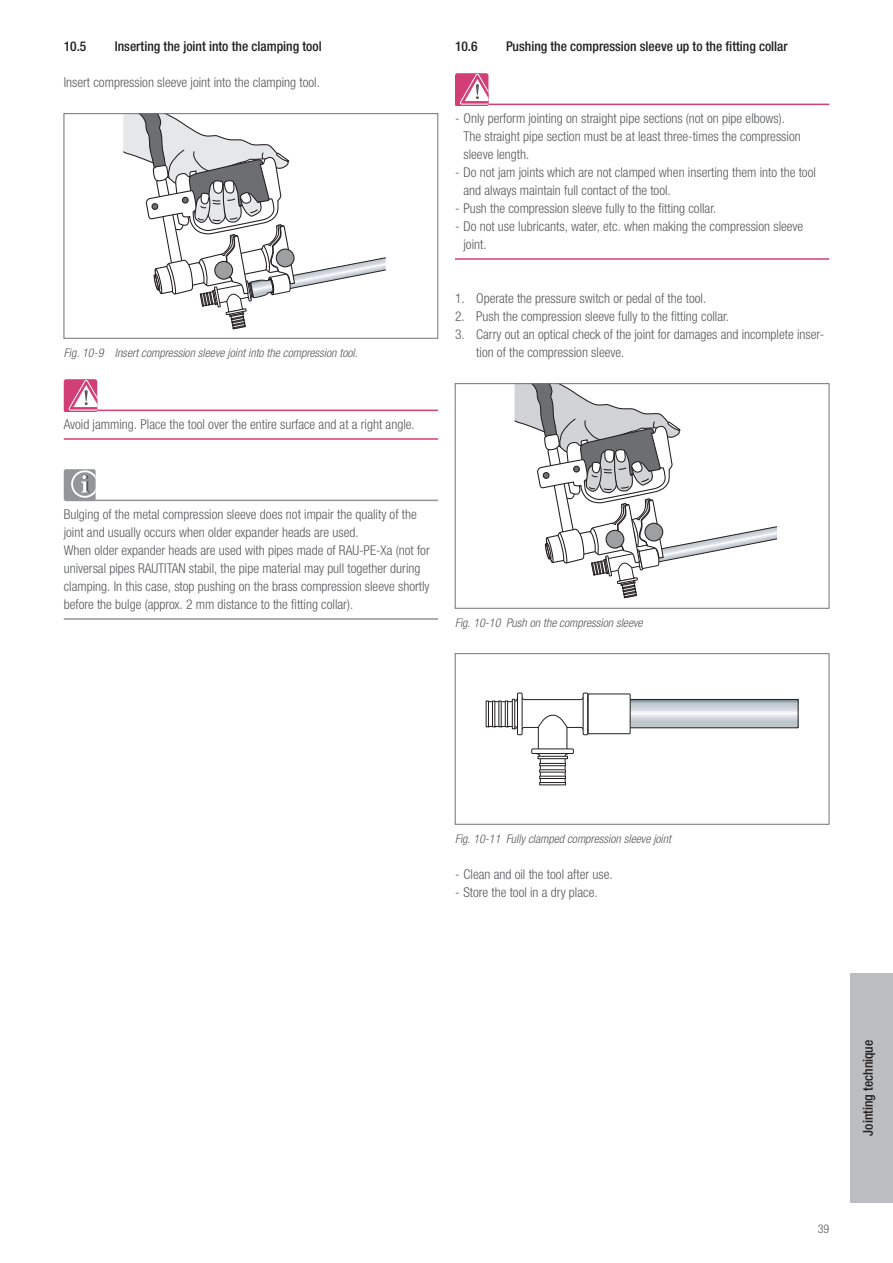
<style>
.page{position:relative;width:893px;height:1263px;background:#fff}
.page>*{position:absolute;margin:0;border:0;box-sizing:border-box;transform-origin:0 0}
.t1{font:300 condensed 13.5px/18px "Helvetica Neue LTW1 G";color:#58595b}
.t2{font:500 condensed 13.5px "Helvetica Neue LTW1 G";color:#231f20}
.t3{font:italic 300 condensed 12px "Helvetica Neue LTW1 G";color:#58595b}
.t4{font:300 condensed 12px "Helvetica Neue LTW1 G";color:#58595b}
</style>
<div class="page">
<div style="left:850px;top:973px;width:43px;height:230px;background:#bbbdc0"></div>
<hr style="left:68px;top:410px;width:370px;height:1px;background:#d23f76">
<hr style="left:64px;top:438px;width:374px;height:2px;background:#d23f76">
<hr style="left:68px;top:500px;width:370px;height:1px;background:#939598">
<hr style="left:64px;top:618px;width:374px;height:2px;background:#939598">
<svg style="left:64px;top:379px;width:33px;height:32px"></svg>
<div style="left:64px;top:469px;width:32px;height:32px;background:#939598;border-radius:2px"></div>
<svg style="left:70px;top:469px;width:26px;height:30px"></svg>
<hr style="left:459px;top:104px;width:370px;height:1px;background:#d23f76">
<hr style="left:455px;top:258px;width:374px;height:2px;background:#d23f76">
<svg style="left:455px;top:73px;width:33px;height:32px"></svg>
<svg style="left:122px;top:115px;width:265px;height:215px"></svg>
<div style="left:64px;top:113px;width:374px;height:225px;border:1px solid #717375"></div>
<svg style="left:514px;top:385px;width:263px;height:214px"></svg>
<div style="left:645px;top:523px;width:18px;height:18px;background:#9d9fa1;border-radius:50%"></div>
<div style="left:644px;top:523px;width:19px;height:19px;border:1px solid #231f20;border-radius:50%"></div>
<div style="left:606px;top:530px;width:18px;height:18px;background:#9d9fa1;border-radius:50%"></div>
<div style="left:605px;top:530px;width:19px;height:19px;border:1px solid #231f20;border-radius:50%"></div>
<div style="left:455px;top:383px;width:374px;height:225px;border:1px solid #717375"></div>
<div style="left:583px;top:693px;width:5px;height:42px;border:1px solid #231f20"></div>
<svg style="left:542px;top:759px;width:21px;height:17px"></svg>
<div style="left:540px;top:757px;width:25px;height:27px;border:1px solid #231f20"></div>
<div style="left:539px;top:763px;width:27px;height:3px;border:1px solid #231f20"></div>
<div style="left:538px;top:756px;width:30px;height:3px;border:1px solid #231f20"></div>
<div style="left:539px;top:776px;width:27px;height:3px;border:1px solid #231f20"></div>
<div style="left:539px;top:782px;width:27px;height:3px;border:1px solid #231f20"></div>
<div style="left:517px;top:693px;width:5px;height:42px;border:1px solid #231f20"></div>
<svg style="left:495px;top:703px;width:10px;height:22px"></svg>
<div style="left:487px;top:701px;width:27px;height:26px;border:1px solid #231f20"></div>
<div style="left:505px;top:701px;width:3px;height:26px;border:1px solid #231f20"></div>
<svg style="left:508px;top:696px;width:84px;height:62px"></svg>
<div style="left:492px;top:701px;width:3px;height:26px;border:1px solid #231f20"></div>
<div style="left:486px;top:701px;width:3px;height:26px;border:1px solid #231f20"></div>
<svg style="left:630px;top:701px;width:166px;height:25px;background:#ccd3d8"></svg>
<div style="left:617px;top:699px;width:181px;height:29px;border:1px solid #231f20"></div>
<div style="left:588px;top:694px;width:42px;height:40px;background:#fff"></div>
<div style="left:588px;top:694px;width:42px;height:40px;border:1px solid #231f20"></div>
<div style="left:455px;top:653px;width:374px;height:171px;border:1px solid #717375"></div>
<p class="t2" style="left:64px;top:41px;width:24px">10.5</p>
<p class="t2" style="left:115px;top:41px;width:208px">Inserting the joint into the clamping tool</p>
<p class="t1" style="left:64px;top:75px;width:258px">Insert compression sleeve joint into the clamping tool.</p>
<p class="t3" style="left:64px;top:349px;width:295px">Fig. 10-9 Insert compression sleeve joint into the compression tool.</p>
<p class="t1" style="left:64px;top:417px;width:352px">Avoid jamming. Place the tool over the entire surface and at a right angle.</p>
<p class="t2" style="left:455px;top:41px;width:24px">10.6</p>
<p class="t2" style="left:506px;top:41px;width:283px">Pushing the compression sleeve up to the fitting collar</p>
<p class="t1" style="left:463px;top:111px;width:339px;text-indent:-9px">- Only perform jointing on straight pipe sections (not on pipe elbows).<br>The straight pipe section must be at least three-times the compression sleeve length.</p>
<p class="t1" style="left:463px;top:165px;width:354px;text-indent:-9px">- Do not jam joints which are not clamped when inserting them into the tool and always maintain full contact of the tool.</p>
<p class="t1" style="left:455px;top:201px;width:263px">- Push the compression sleeve fully to the fitting collar.</p>
<p class="t1" style="left:463px;top:219px;width:341px;text-indent:-9px">- Do not use lubricants, water, etc. when making the compression sleeve joint.</p>
<p class="t1" style="left:455px;top:291px;width:253px">1. Operate the pressure switch or pedal of the tool.</p>
<p class="t1" style="left:455px;top:309px;width:276px">2. Push the compression sleeve fully to the fitting collar.</p>
<p class="t1" style="left:476px;top:327px;width:350px;text-indent:-21px">3. Carry out an optical check of the joint for damages and incomplete inser&shy;tion of the compression sleeve.</p>
<p class="t1" style="left:64px;top:507px;width:368px">Bulging of the metal compression sleeve does not impair the quality of the joint and usually occurs when older expander heads are used.<br>When older expander heads are used with pipes made of RAU-PE-Xa (not for universal pipes RAUTITAN stabil, the pipe material may pull together during clamping. In this case, stop pushing on the brass compression sleeve shortly before the bulge (approx. 2 mm distance to the fitting collar).</p>
<p class="t3" style="left:455px;top:619px;width:189px">Fig. 10-10 Push on the compression sleeve</p>
<p class="t3" style="left:455px;top:835px;width:218px">Fig. 10-11 Fully clamped compression sleeve joint</p>
<p class="t1" style="left:455px;top:867px;width:159px">- Clean and oil the tool after use.</p>
<p class="t1" style="left:455px;top:885px;width:144px">- Store the tool in a dry place.</p>
<p class="t2" style="left:863px;top:1136px;width:97px;rotate:-90deg">Jointing technique</p>
<p class="t4" style="left:818px;top:1225px;width:13px">39</p>
</div>
